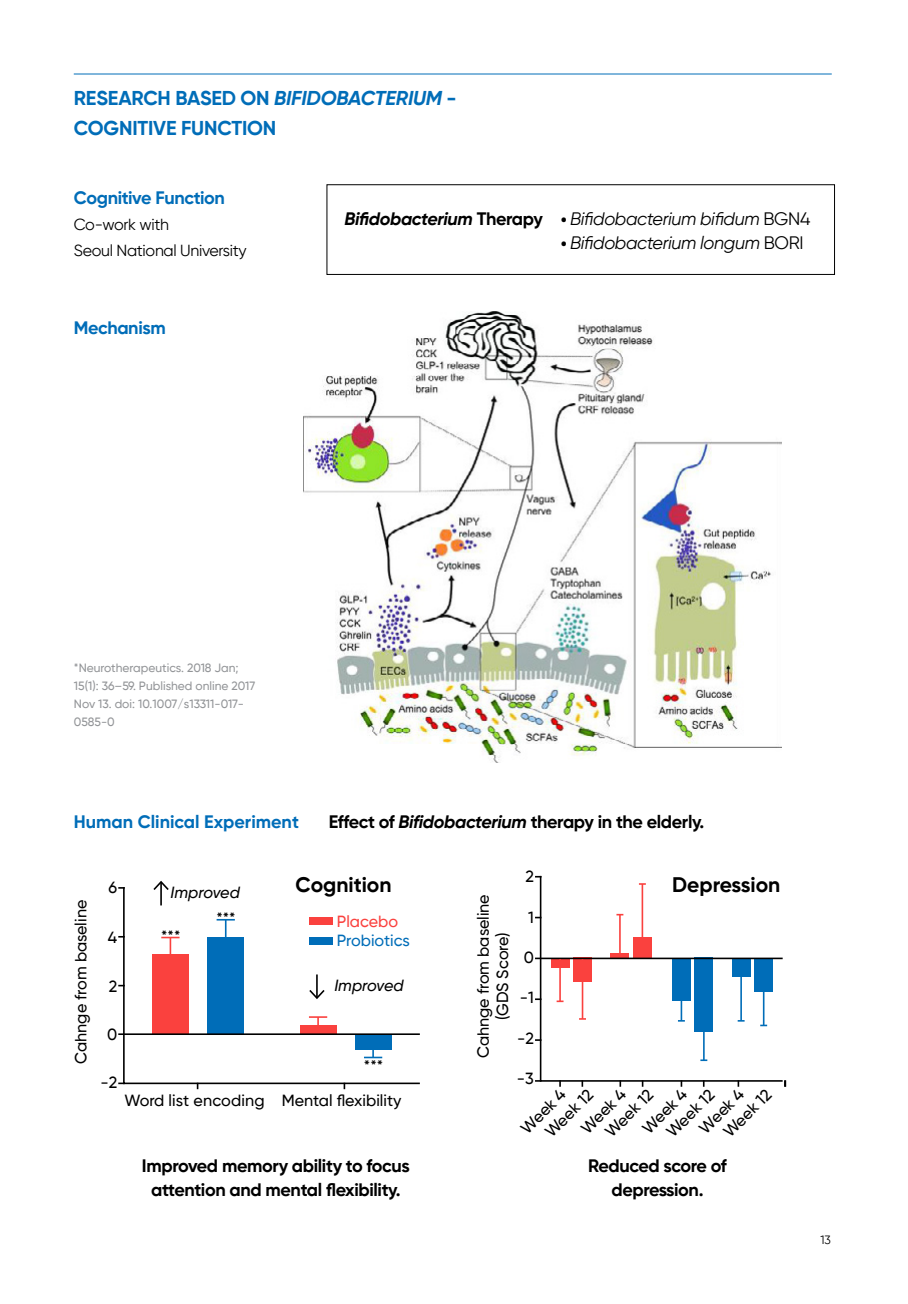
<style>
.page{position:relative;width:908px;height:1304px;background:#fff}
.page>*{position:absolute;margin:0;border:0;box-sizing:border-box;transform-origin:0 0}
.t1{font:700 21px "Gilroy";color:#000}
.t2{font:700 20px/30px "Gilroy";letter-spacing:-.01em;color:#006db8}
.t3{font:700 18px/23.6px "Gilroy";letter-spacing:-.02em;color:#000;text-align:center}
.t4{font:italic 18px "Gilroy";letter-spacing:-.02em;color:#000}
.t5{font:700 18px "Gilroy";letter-spacing:-.02em;color:#006db8}
.t6{font:700 18px "Gilroy";color:#006db8}
.t7{font:500 16.2px/19.4px "Gilroy";color:#000}
.t8{font:italic 500 16.2px "Gilroy";color:#000}
.t9{font:500 16.2px "Gilroy";letter-spacing:-.005em;color:#006db8}
.t10{font:500 16.2px "Gilroy";color:#fa413e}
.t11{font:16px/26px "Gilroy";letter-spacing:-.02em;color:#000}
.t12{font:500 12px/18px "Gilroy";color:#939598}
.t13{font:12px "Gilroy";color:#000}
.s1{font-style:italic}
.s2{font-weight:700}
.s3{font-weight:700;font-style:normal}
.s4{font-family:"Spoqa Han Sans";font-style:normal}
.s5{font-style:normal}
</style>
<div class="page">
<hr style="left:74px;top:74px;width:757px;height:1px;background:#006db8">
<svg style="left:538px;top:875px;width:245px;height:207px"></svg>
<hr style="left:534px;top:958px;width:248px;height:1px;background:#000">
<svg style="left:535px;top:998px;width:6px;height:2px"></svg>
<svg style="left:535px;top:1039px;width:6px;height:2px"></svg>
<svg style="left:535px;top:1080px;width:6px;height:2px"></svg>
<svg style="left:619px;top:1080px;width:2px;height:7px"></svg>
<svg style="left:680px;top:1080px;width:2px;height:7px"></svg>
<svg style="left:581px;top:1080px;width:2px;height:7px"></svg>
<svg style="left:641px;top:1080px;width:2px;height:7px"></svg>
<svg style="left:702px;top:1080px;width:2px;height:7px"></svg>
<hr style="left:641px;top:884px;width:2px;height:60px;background:#fa413e">
<hr style="left:581px;top:959px;width:2px;height:60px;background:#fa413e">
<hr style="left:702px;top:1000px;width:2px;height:60px;background:#006db8">
<hr style="left:762px;top:966px;width:2px;height:59px;background:#006db8">
<hr style="left:619px;top:915px;width:1px;height:42px;background:#fa413e">
<hr style="left:559px;top:959px;width:1px;height:42px;background:#fa413e">
<hr style="left:680px;top:978px;width:2px;height:43px;background:#006db8">
<hr style="left:740px;top:975px;width:1px;height:46px;background:#006db8">
<svg style="left:638px;top:883px;width:7px;height:2px"></svg>
<svg style="left:578px;top:1018px;width:7px;height:2px"></svg>
<svg style="left:700px;top:1059px;width:7px;height:2px"></svg>
<svg style="left:556px;top:1000px;width:7px;height:2px"></svg>
<svg style="left:677px;top:1020px;width:7px;height:2px"></svg>
<svg style="left:737px;top:1020px;width:7px;height:2px"></svg>
<svg style="left:122px;top:889px;width:298px;height:196px"></svg>
<svg style="left:118px;top:887px;width:7px;height:2px"></svg>
<svg style="left:118px;top:936px;width:7px;height:2px"></svg>
<hr style="left:118px;top:1033px;width:301px;height:2px;background:#000">
<svg style="left:343px;top:1083px;width:2px;height:6px"></svg>
<hr style="left:169px;top:937px;width:2px;height:21px;background:#fa413e">
<hr style="left:372px;top:1037px;width:2px;height:20px;background:#006db8">
<svg style="left:161px;top:937px;width:18px;height:1px"></svg>
<svg style="left:309px;top:1016px;width:18px;height:14px"></svg>
<svg style="left:216px;top:919px;width:19px;height:21px"></svg>
<hr style="left:160px;top:882px;width:2px;height:23px;background:#000">
<svg style="left:152px;top:880px;width:18px;height:12px"></svg>
<svg style="left:307px;top:974px;width:19px;height:26px"></svg>
<div style="left:309px;top:917px;width:24px;height:8px;background:#fa413e"></div>
<div style="left:309px;top:937px;width:24px;height:7px;background:#006db8"></div>
<img style="left:303px;top:312px;width:478px;height:451px">
<div style="left:326px;top:184px;width:508px;height:91px;border:1px solid #000"></div>
<svg style="left:364px;top:1057px;width:18px;height:8px"></svg>
<p class="t2" style="left:74px;top:82px;width:384px">RESEARCH BASED ON <span class="s1">BIFIDOBACTERIUM</span> -<br>COGNITIVE FUNCTION</p>
<p class="t5" style="left:74px;top:186px;width:153px">Cognitive Function</p>
<p class="t11" style="left:74px;top:211px;width:174px">Co-work with<br>Seoul National University</p>
<p class="t5" style="left:74px;top:316px;width:93px">Mechanism</p>
<p class="t4" style="left:344px;top:208px;width:467px"><span class="s2">Bifidobacterium</span> <span class="s3">Therapy</span> <span class="s4">•</span> Bifidobacterium bifidum <span class="s5">BGN4</span></p>
<p class="t4" style="left:560px;top:231px;width:244px"><span class="s4">•</span> Bifidobacterium longum <span class="s5">BORI</span></p>
<p class="t12" style="left:74px;top:658px;width:183px">*Neurotherapeutics. 2018 Jan;<br>15(1): 36–59. Published online 2017<br>Nov 13. doi: 10.1007/s13311-017-<br>0585-0</p>
<p class="t6" style="left:74px;top:810px;width:226px">Human Clinical Experiment</p>
<p class="t3" style="left:328px;top:809px;width:377px">Effect of <span class="s1">Bifidobacterium</span> therapy in the elderly.</p>
<p class="t7" style="left:71px;top:1064px;width:165px;rotate:-90deg">Cahnge from baseline</p>
<p class="t7" style="left:525px;top:867px;width:10px">2</p>
<p class="t7" style="left:528px;top:907px;width:7px">1</p>
<p class="t7" style="left:523px;top:947px;width:12px">0</p>
<p class="t7" style="left:519px;top:988px;width:16px">-1</p>
<p class="t7" style="left:517px;top:1028px;width:18px">-2</p>
<p class="t7" style="left:516px;top:1068px;width:18px">-3</p>
<p class="t7" style="left:108px;top:878px;width:10px">6</p>
<p class="t1" style="left:295px;top:872px;width:97px">Cognition</p>
<p class="t1" style="left:672px;top:872px;width:109px">Depression</p>
<p class="t7" style="left:108px;top:928px;width:11px">4</p>
<p class="t7" style="left:109px;top:976px;width:10px">2</p>
<p class="t7" style="left:107px;top:1024px;width:12px">0</p>
<p class="t7" style="left:100px;top:1073px;width:18px">-2</p>
<p class="t8" style="left:170px;top:882px;width:71px">Improved</p>
<p class="t7" style="left:473px;top:1058px;width:165px;text-align:center;rotate:-90deg">Cahnge from baseline (GDS Score)</p>
<p class="t7" style="left:216px;top:909px;width:21px">***</p>
<p class="t10" style="left:337px;top:911px;width:63px">Placebo</p>
<p class="t9" style="left:337px;top:930px;width:74px">Probiotics</p>
<p class="t7" style="left:161px;top:926px;width:21px">***</p>
<p class="t8" style="left:334px;top:976px;width:71px">Improved</p>
<p class="t7" style="left:526px;top:1113px;width:62px;text-indent:-15px;rotate:-45deg">Week 4<br>Week 12</p>
<p class="t7" style="left:587px;top:1113px;width:62px;text-indent:-15px;rotate:-45deg">Week 4<br>Week 12</p>
<p class="t7" style="left:637px;top:1124px;width:57px;rotate:-45deg">Week 4</p>
<p class="t7" style="left:694px;top:1124px;width:57px;rotate:-45deg">Week 4</p>
<p class="t7" style="left:661px;top:1127px;width:62px;rotate:-45deg">Week 12</p>
<p class="t7" style="left:718px;top:1127px;width:62px;rotate:-45deg">Week 12</p>
<p class="t7" style="left:124px;top:1091px;width:278px">Word list encoding Mental flexibility</p>
<p class="t3" style="left:142px;top:1154px;width:269px">Improved memory ability to focus attention and mental flexibility.</p>
<p class="t3" style="left:588px;top:1154px;width:140px">Reduced score of depression.</p>
<p class="t13" style="left:820px;top:1232px;width:12px">13</p>
</div>
